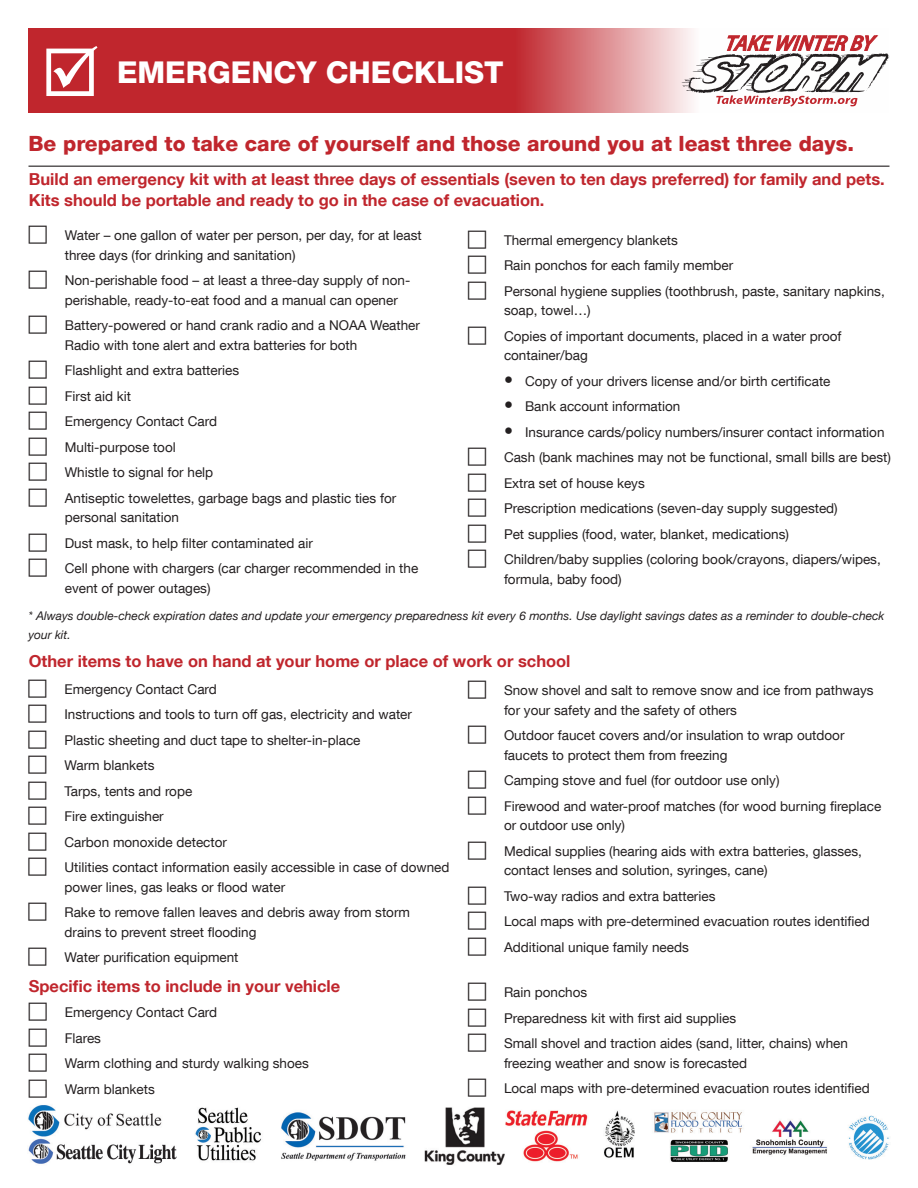
<style>
.page{position:relative;width:918px;height:1188px;background:#fff}
.page>*{position:absolute;margin:0;border:0;box-sizing:border-box;transform-origin:0 0}
.t1{font:800 30px "Helvetica Neue LT Com";color:#fff}
.t2{font:800 21px "Helvetica Neue LT Com";color:#c0262d}
.t3{font:700 16.5px/21px "Helvetica Neue LT Com";color:#c0262d}
.t4{font:13.5px/25.5px "Helvetica Neue LT Com";color:#231f20}
.t5{font:italic 12px/18.8px "Helvetica Neue LT Com";color:#231f20}
.s1{font-stretch:condensed;font-size:18px}
</style>
<div class="page">
<svg style="left:28px;top:28px;width:665px;height:85px;background:#c74046"></svg>
<hr style="left:28px;top:166px;width:862px;height:1px;background:#231f20">
<svg style="left:46px;top:46px;width:51px;height:50px"></svg>
<svg style="left:682px;top:35px;width:208px;height:72px"></svg>
<img style="left:28px;top:1105px;width:861px;height:60px">
<h1 class="t1" style="left:117px;top:55px;width:388px">EMERGENCY CHECKLIST</h1>
<h2 class="t2" style="left:28px;top:131px;width:827px">Be prepared to take care of yourself and those around you at least three days.</h2>
<p class="t3" style="left:29px;top:168px;width:858px">Build an emergency kit with at least three days of essentials (seven to ten days preferred) for family and pets.<br>Kits should be portable and ready to go in the case of evacuation.</p>
<p class="t4" style="left:65px;top:225px;width:359px;line-height:19.5px">Water – one gallon of water per person, per day, for at least three days (for drinking and sanitation)</p>
<p class="t4" style="left:65px;top:270px;width:347px;line-height:19.5px">Non-perishable food – at least a three-day supply of non&shy;perishable, ready-to-eat food and a manual can opener</p>
<p class="t4" style="left:65px;top:315px;width:357px;line-height:19.5px">Battery-powered or hand crank radio and a NOAA Weather<br>Radio with tone alert and extra batteries for both</p>
<p class="t4" style="left:65px;top:357px;width:333px">Flashlight and extra batteries<br>First aid kit<br>Emergency Contact Card<br>Multi-purpose tool<br>Whistle to signal for help<br>Antiseptic towelettes, garbage bags and plastic ties for</p>
<p class="t4" style="left:65px;top:504px;width:355px">personal sanitation<br>Dust mask, to help filter contaminated air<br>Cell phone with chargers (car charger recommended in the</p>
<p class="t4" style="left:65px;top:575px;width:147px">event of power outages)</p>
<p class="t4" style="left:504px;top:227px;width:382px">Thermal emergency blankets<br>Rain ponchos for each family member<br>Personal hygiene supplies (toothbrush, paste, sanitary napkins,</p>
<p class="t4" style="left:504px;top:297px;width:339px">soap, towel…)<br>Copies of important documents, placed in a water proof</p>
<p class="t4" style="left:504px;top:342px;width:85px">container/bag</p>
<p class="t4" style="left:504px;top:368px;width:328px"><span class="s1">•</span> Copy of your drivers license and/or birth certificate</p>
<p class="t4" style="left:504px;top:393px;width:178px"><span class="s1">•</span> Bank account information</p>
<p class="t4" style="left:504px;top:419px;width:388px"><span class="s1">•</span> Insurance cards/policy numbers/insurer contact information Cash (bank machines may not be functional, small bills are best)<br>Extra set of house keys<br>Prescription medications (seven-day supply suggested)<br>Pet supplies (food, water, blanket, medications)<br>Children/baby supplies (coloring book/crayons, diapers/wipes,</p>
<p class="t4" style="left:504px;top:566px;width:119px">formula, baby food)</p>
<p class="t5" style="left:28px;top:606px;width:857px">* Always double-check expiration dates and update your emergency preparedness kit every 6 months. Use daylight savings dates as a reminder to double-check your kit.</p>
<p class="t3" style="left:29px;top:650px;width:543px">Other items to have on hand at your home or place of work or school</p>
<p class="t4" style="left:64px;top:676px;width:387px">Emergency Contact Card<br>Instructions and tools to turn off gas, electricity and water Plastic sheeting and duct tape to shelter-in-place<br>Warm blankets<br>Tarps, tents and rope<br>Fire extinguisher<br>Carbon monoxide detector<br>Utilities contact information easily accessible in case of downed</p>
<p class="t4" style="left:64px;top:874px;width:347px">power lines, gas leaks or flood water<br>Rake to remove fallen leaves and debris away from storm</p>
<p class="t4" style="left:64px;top:919px;width:194px">drains to prevent street flooding<br>Water purification equipment</p>
<p class="t4" style="left:504px;top:681px;width:371px;line-height:19.5px">Snow shovel and salt to remove snow and ice from pathways for your safety and the safety of others</p>
<p class="t4" style="left:504px;top:726px;width:342px;line-height:19.5px">Outdoor faucet covers and/or insulation to wrap outdoor faucets to protect them from freezing</p>
<p class="t4" style="left:504px;top:768px;width:379px">Camping stove and fuel (for outdoor use only)<br>Firewood and water-proof matches (for wood burning fireplace</p>
<p class="t4" style="left:504px;top:813px;width:360px">or outdoor use only)<br>Medical supplies (hearing aids with extra batteries, glasses,</p>
<p class="t4" style="left:504px;top:858px;width:367px">contact lenses and solution, syringes, cane)<br>Two-way radios and extra batteries<br>Local maps with pre-determined evacuation routes identified Additional unique family needs</p>
<p class="t3" style="left:29px;top:975px;width:313px">Specific items to include in your vehicle</p>
<p class="t4" style="left:65px;top:999px;width:246px">Emergency Contact Card<br>Flares<br>Warm clothing and sturdy walking shoes<br>Warm blankets</p>
<p class="t4" style="left:504px;top:979px;width:346px">Rain ponchos<br>Preparedness kit with first aid supplies<br>Small shovel and traction aides (sand, litter, chains) when</p>
<p class="t4" style="left:504px;top:1050px;width:367px">freezing weather and snow is forecasted<br>Local maps with pre-determined evacuation routes identified</p>
</div>
